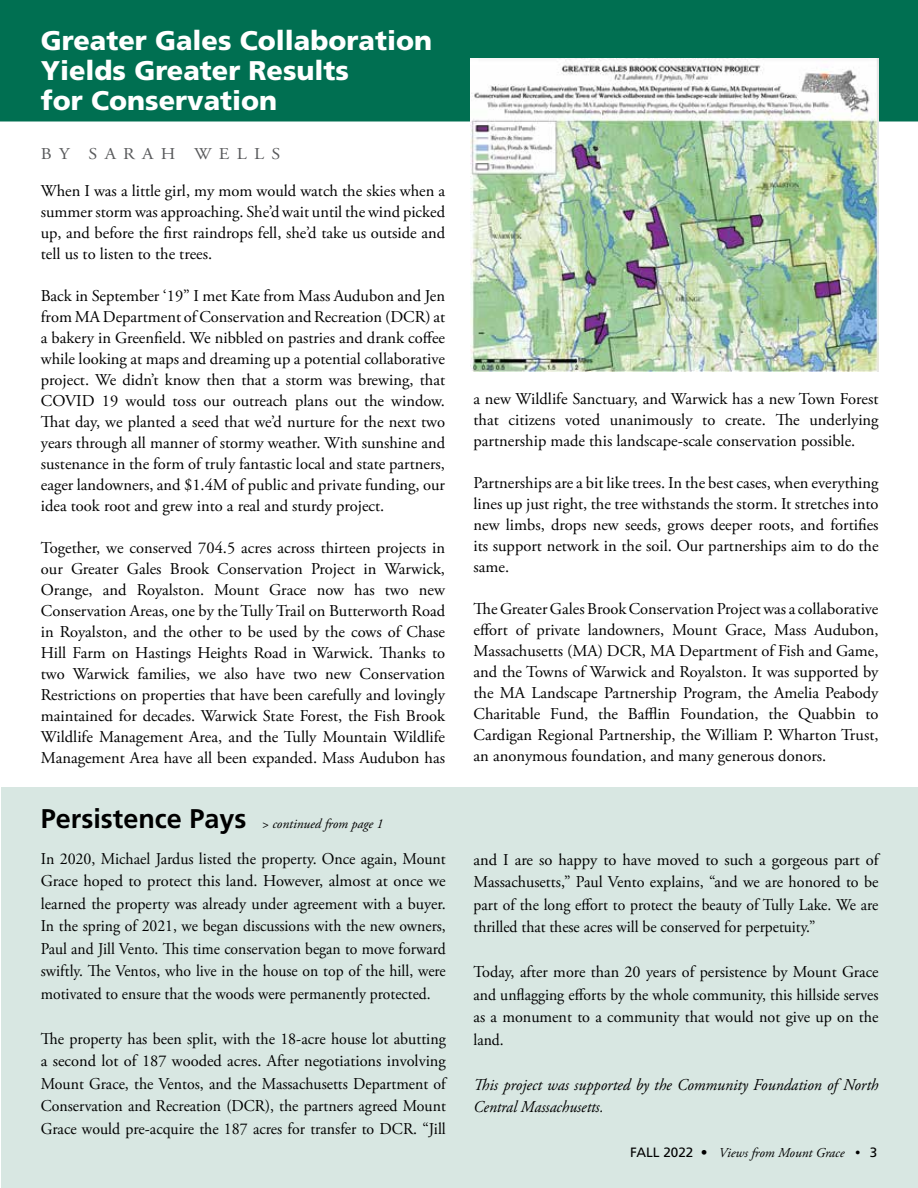
<style>
.page{position:relative;width:918px;height:1188px;background:#fff}
.page>*{position:absolute;margin:0;border:0;box-sizing:border-box;transform-origin:0 0}
.t1{font:900 27px/30px "Frutiger";color:#fff}
.t2{font:16.5px/21px "Adobe Garamond Pro";color:#000;text-align:justify}
.t3{font:italic 16.5px/22.5px "Adobe Garamond Pro";color:#000}
.t4{font:16.5px "Adobe Garamond Pro";letter-spacing:.4em;color:#58595b;scale:1.1 1}
.t5{font:italic 13.5px "Adobe Garamond Pro";color:#000}
.s1{font-family:"Frutiger";font-weight:700;font-style:normal;font-size:27px}
.s2{font-family:"Frutiger";font-style:normal}
</style>
<div class="page">
<div style="left:1px;top:788px;width:917px;height:400px;background:#d8e7e2"></div>
<div style="left:0;top:0;width:918px;height:122px;background:#006f51"></div>
<img style="left:471px;top:58px;width:407px;height:313px">
<h1 class="t1" style="left:41px;top:25px;width:393px">Greater Gales Collaboration<br>Yields Greater Results<br>for Conservation</h1>
<p class="t4" style="left:41px;top:144px;width:219px">BY SARAH WELLS</p>
<p class="t2" style="left:41px;top:181px;width:406px">When I was a little girl, my mom would watch the skies when a summer storm was approaching. She’d wait until the wind picked up, and before the first raindrops fell, she’d take us outside and tell us to listen to the trees.</p>
<p class="t2" style="left:41px;top:286px;width:406px">Back in September ‘19” I met Kate from Mass Audubon and Jen from MA Department of Conservation and Recreation (DCR) at a bakery in Greenfield. We nibbled on pastries and drank coffee while looking at maps and dreaming up a potential collaborative project. We didn’t know then that a storm was brewing, that COVID 19 would toss our outreach plans out the window.<br>That day, we planted a seed that we’d nurture for the next two years through all manner of stormy weather. With sunshine and sustenance in the form of truly fantastic local and state partners, eager landowners, and $1.4M of public and private funding, our idea took root and grew into a real and sturdy project.</p>
<p class="t2" style="left:41px;top:538px;width:406px">Together, we conserved 704.5 acres across thirteen projects in our Greater Gales Brook Conservation Project in Warwick, Orange, and Royalston. Mount Grace now has two new Conservation Areas, one by the Tully Trail on Butterworth Road in Royalston, and the other to be used by the cows of Chase Hill Farm on Hastings Heights Road in Warwick. Thanks to two Warwick families, we also have two new Conservation Restrictions on properties that have been carefully and lovingly maintained for decades. Warwick State Forest, the Fish Brook Wildlife Management Area, and the Tully Mountain Wildlife Management Area have all been expanded. Mass Audubon has</p>
<p class="t5" style="left:41px;top:815px;width:344px"><span class="s1">Persistence Pays</span> &gt; continued from page 1</p>
<p class="t2" style="left:41px;top:848px;width:406px;line-height:22.5px">In 2020, Michael Jardus listed the property. Once again, Mount Grace hoped to protect this land. However, almost at once we learned the property was already under agreement with a buyer.<br>In the spring of 2021, we began discussions with the new owners, Paul and Jill Vento. This time conservation began to move forward swiftly. The Ventos, who live in the house on top of the hill, were motivated to ensure that the woods were permanently protected.</p>
<p class="t2" style="left:41px;top:1028px;width:407px;line-height:22.5px">The property has been split, with the 18-acre house lot abutting a second lot of 187 wooded acres. After negotiations involving Mount Grace, the Ventos, and the Massachusetts Department of Conservation and Recreation (DCR), the partners agreed Mount Grace would pre-acquire the 187 acres for transfer to DCR. “Jill</p>
<p class="t2" style="left:474px;top:389px;width:407px">a new Wildlife Sanctuary, and Warwick has a new Town Forest that citizens voted unanimously to create. The underlying partnership made this landscape-scale conservation possible.</p>
<p class="t2" style="left:474px;top:473px;width:407px">Partnerships are a bit like trees. In the best cases, when everything lines up just right, the tree withstands the storm. It stretches into new limbs, drops new seeds, grows deeper roots, and fortifies its support network in the soil. Our partnerships aim to do the same.</p>
<p class="t2" style="left:474px;top:599px;width:407px">The Greater Gales Brook Conservation Project was a collaborative effort of private landowners, Mount Grace, Mass Audubon, Massachusetts (MA) DCR, MA Department of Fish and Game, and the Towns of Warwick and Royalston. It was supported by the MA Landscape Partnership Program, the Amelia Peabody Charitable Fund, the Bafflin Foundation, the Quabbin to Cardigan Regional Partnership, the William P. Wharton Trust, an anonymous foundation, and many generous donors.</p>
<p class="t2" style="left:474px;top:849px;width:407px;line-height:22.5px">and I are so happy to have moved to such a gorgeous part of Massachusetts,” Paul Vento explains, “and we are honored to be part of the long effort to protect the beauty of Tully Lake. We are thrilled that these acres will be conserved for perpetuity.”</p>
<p class="t2" style="left:474px;top:961px;width:407px;line-height:22.5px">Today, after more than 20 years of persistence by Mount Grace and unflagging efforts by the whole community, this hillside serves as a monument to a community that would not give up on the land.</p>
<p class="t3" style="left:474px;top:1074px;width:407px">This project was supported by the Community Foundation of North<br>Central Massachusetts.</p>
<p class="t5" style="left:630px;top:1145px;width:249px"><span class="s2">FALL 2022 •</span> Views from Mount Grace • <span class="s2">3</span></p>
</div>
